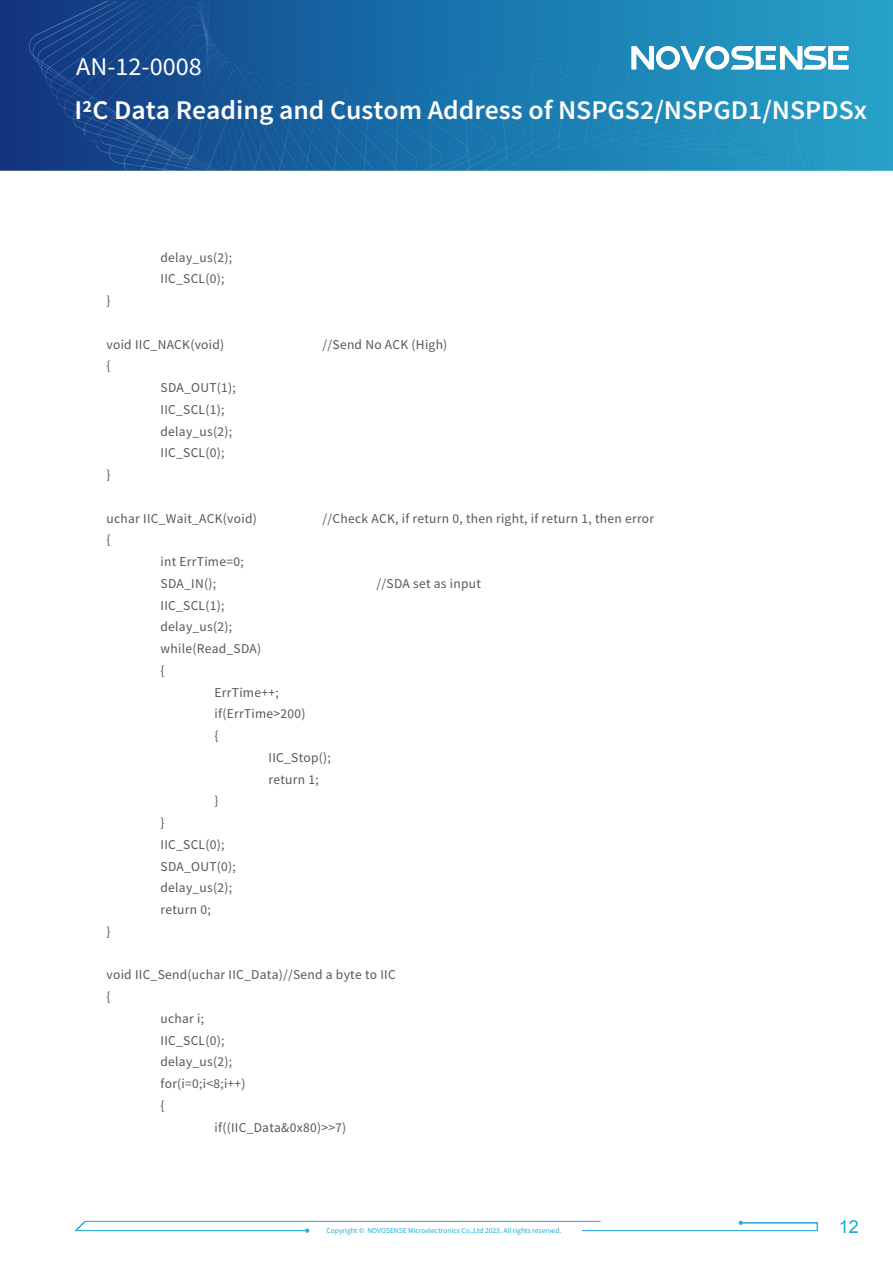
<style>
.page{position:relative;width:893px;height:1263px;background:#fff}
.page>*{position:absolute;margin:0;border:0;box-sizing:border-box;transform-origin:0 0}
.t1{font:600 27px "Source Sans Pro";color:#fff}
.t2{font:25.5px "Source Sans Pro";color:#fff}
.t3{font:18px "Arial";color:#1ca9d4}
.t4{font:13.5px/21.8px "Source Sans Pro";letter-spacing:.02em;color:#585757}
.t5{font:7.5px "Source Sans Pro";color:#1eadd6}
</style>
<div class="page">
<img style="left:0;top:0;width:893px;height:170px">
<svg style="left:632px;top:46px;width:216px;height:23px"></svg>
<svg style="left:74px;top:1221px;width:744px;height:12px"></svg>
<h2 class="t2" style="left:76px;top:51px;width:127px">AN-12-0008</h2>
<h1 class="t1" style="left:74px;top:92px;width:794px">I2C Data Reading and Custom Address of NSPGS2/NSPGD1/NSPDSx</h1>
<p class="t4" style="left:161px;top:246px;width:73px">delay_us(2);<br>IIC_SCL(0);</p>
<p class="t4" style="left:107px;top:290px;width:6px">}</p>
<p class="t4" style="left:107px;top:333px;width:119px">void IIC_NACK(void)</p>
<p class="t4" style="left:323px;top:333px;width:126px">//Send No ACK (High)</p>
<p class="t4" style="left:107px;top:355px;width:6px">{</p>
<p class="t4" style="left:161px;top:377px;width:77px">SDA_OUT(1);<br>IIC_SCL(1); delay_us(2);<br>IIC_SCL(0);</p>
<p class="t4" style="left:107px;top:464px;width:6px">}</p>
<p class="t4" style="left:107px;top:507px;width:152px">uchar IIC_Wait_ACK(void)</p>
<p class="t4" style="left:323px;top:507px;width:333px">//Check ACK, if return 0, then right, if return 1, then error</p>
<p class="t4" style="left:107px;top:529px;width:6px">{</p>
<p class="t4" style="left:161px;top:551px;width:85px">int ErrTime=0;<br>SDA_IN();</p>
<p class="t4" style="left:377px;top:572px;width:106px">//SDA set as input</p>
<p class="t4" style="left:161px;top:594px;width:102px">IIC_SCL(1); delay_us(2); while(Read_SDA) {</p>
<p class="t4" style="left:215px;top:681px;width:66px">ErrTime++;</p>
<p class="t4" style="left:215px;top:703px;width:92px">if(ErrTime&gt;200)</p>
<p class="t4" style="left:215px;top:725px;width:6px">{</p>
<p class="t4" style="left:269px;top:746px;width:64px">IIC_Stop();</p>
<p class="t4" style="left:269px;top:768px;width:52px">return 1;</p>
<p class="t4" style="left:215px;top:790px;width:6px">}</p>
<p class="t4" style="left:161px;top:811px;width:77px">}<br>IIC_SCL(0);<br>SDA_OUT(0); delay_us(2); return 0;</p>
<p class="t4" style="left:107px;top:920px;width:6px">}</p>
<p class="t4" style="left:107px;top:964px;width:291px">void IIC_Send(uchar IIC_Data)//Send a byte to IIC</p>
<p class="t4" style="left:107px;top:985px;width:6px">{</p>
<p class="t4" style="left:161px;top:1007px;width:45px">uchar i;</p>
<p class="t4" style="left:161px;top:1029px;width:65px">IIC_SCL(0);</p>
<p class="t4" style="left:161px;top:1051px;width:73px">delay_us(2);</p>
<p class="t4" style="left:161px;top:1072px;width:87px">for(i=0;i&lt;8;i++)</p>
<p class="t4" style="left:161px;top:1094px;width:6px">{</p>
<p class="t4" style="left:215px;top:1116px;width:133px">if((IIC_Data&amp;0x80)&gt;&gt;7)</p>
<p class="t5" style="left:327px;top:1226px;width:236px">Copyright © NOVOSENSE Microelectronics Co.,Ltd 2023. All rights reserved.</p>
<h3 class="t3" style="left:839px;top:1215px;width:22px">12</h3>
</div>
